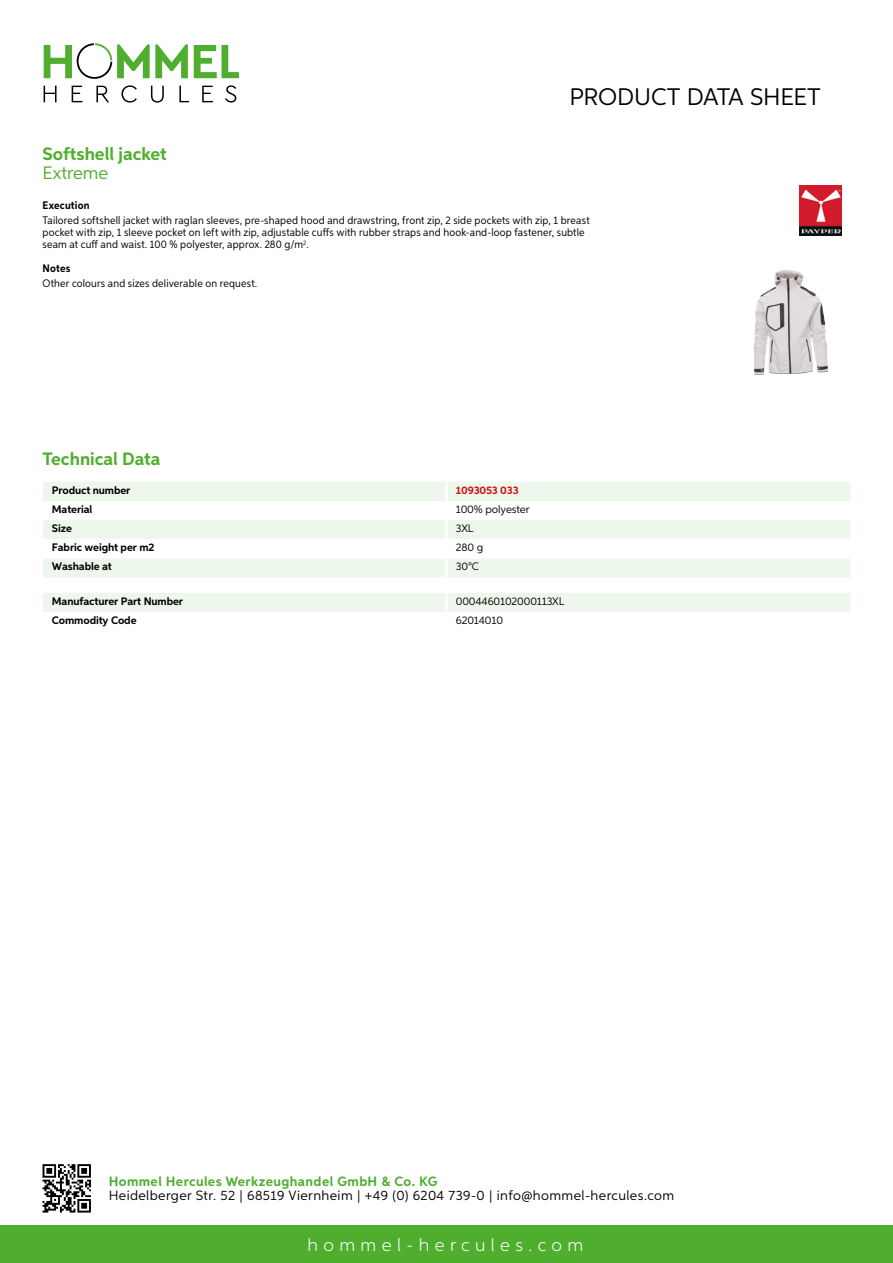
<style>
.page{position:relative;width:893px;height:1263px;background:#fff}
.page>*{position:absolute;margin:0;border:0;box-sizing:border-box;transform-origin:0 0}
.t1{font:24px "Aspira";letter-spacing:-.01em;color:#000}
.t2{font:700 18px "Aspira";color:#50ae2f}
.t3{font:300 18px "Aspira";letter-spacing:.3em;color:#fff}
.t4{font:18px "Aspira";color:#50ae2f}
.t5{font:13.5px "Aspira";letter-spacing:.03em;color:#000}
.t6{font:700 13.5px "Aspira";letter-spacing:.03em;color:#50ae2f}
.t7{font:10.95px/12px "Aspira Nar";letter-spacing:.015em;color:#000}
.t8{font:700 10.95px "Aspira";letter-spacing:-.01em;color:#000}
.t9{font:10.95px "Aspira";letter-spacing:-.01em;color:#000}
.t10{font:700 10.95px "Aspira Nar";letter-spacing:.015em;color:#000}
.t11{font:700 10.95px "Aspira";letter-spacing:-.01em;color:#cd1013}
</style>
<div class="page">
<div style="left:0;top:1226px;width:893px;height:37px;background:#50ae2f"></div>
<svg style="left:43px;top:1164px;width:48px;height:48px"></svg>
<svg style="left:194px;top:45px;width:45px;height:33px"></svg>
<svg style="left:44px;top:43px;width:144px;height:36px"></svg>
<svg style="left:44px;top:86px;width:13px;height:16px"></svg>
<svg style="left:72px;top:86px;width:10px;height:16px"></svg>
<svg style="left:96px;top:86px;width:13px;height:16px"></svg>
<svg style="left:121px;top:85px;width:16px;height:18px"></svg>
<svg style="left:151px;top:86px;width:13px;height:17px"></svg>
<svg style="left:179px;top:86px;width:10px;height:16px"></svg>
<svg style="left:202px;top:86px;width:11px;height:16px"></svg>
<svg style="left:225px;top:85px;width:11px;height:18px"></svg>
<div style="left:43px;top:482px;width:807px;height:95px;background:#eef7eb"></div>
<svg style="left:43px;top:501px;width:807px;height:57px"></svg>
<hr style="left:445px;top:482px;width:3px;height:19px;background:#fff">
<hr style="left:445px;top:501px;width:3px;height:19px;background:#fff">
<hr style="left:445px;top:520px;width:3px;height:19px;background:#fff">
<hr style="left:445px;top:539px;width:3px;height:19px;background:#fff">
<hr style="left:445px;top:558px;width:3px;height:19px;background:#fff">
<div style="left:43px;top:593px;width:807px;height:19px;background:#eef7eb"></div>
<img style="left:753px;top:270px;width:75px;height:105px">
<img style="left:800px;top:185px;width:42px;height:50px">
<h1 class="t1" style="left:569px;top:82px;width:253px">Product data sh eet</h1>
<h2 class="t2" style="left:43px;top:142px;width:126px">Softshell jacket</h2>
<h2 class="t4" style="left:43px;top:162px;width:67px">Extreme</h2>
<p class="t10" style="left:43px;top:199px;width:49px">Execution</p>
<p class="t7" style="left:43px;top:214px;width:549px">Tailored softshell jacket with raglan sleeves, pre-shaped hood and drawstring, front zip, 2 side pockets with zip, 1 breast pocket with zip, 1 sleeve pocket on left with zip, adjustable cuffs with rubber straps and hook-and-loop fastener, subtle seam at cuff and waist. 100 % polyester, approx. 280 g/m<sup>2</sup>.</p>
<p class="t10" style="left:43px;top:261px;width:29px">Notes</p>
<p class="t7" style="left:43px;top:277px;width:216px">Other colours and sizes deliverable on request.</p>
<h2 class="t2" style="left:43px;top:448px;width:120px">Technical Data</h2>
<p class="t8" style="left:52px;top:483px;width:80px">Product number</p>
<p class="t11" style="left:456px;top:483px;width:64px">1093053 033</p>
<p class="t8" style="left:52px;top:502px;width:42px">Material</p>
<p class="t9" style="left:456px;top:502px;width:75px">100% polyester</p>
<p class="t8" style="left:52px;top:521px;width:22px">Size</p>
<p class="t9" style="left:456px;top:522px;width:19px">3XL</p>
<p class="t8" style="left:52px;top:541px;width:104px">Fabric weight per m2</p>
<p class="t9" style="left:456px;top:541px;width:29px">280 g</p>
<p class="t8" style="left:52px;top:560px;width:62px">Washable at</p>
<p class="t9" style="left:456px;top:560px;width:24px">30°C</p>
<p class="t8" style="left:52px;top:594px;width:133px">Manufacturer Part Number</p>
<p class="t9" style="left:456px;top:594px;width:110px">0004460102000113XL</p>
<p class="t8" style="left:52px;top:613px;width:86px">Commodity Code</p>
<p class="t9" style="left:456px;top:613px;width:49px">62014010</p>
<p class="t6" style="left:109px;top:1172px;width:330px">Hommel Hercules Werkzeughandel GmbH &amp; Co. KG</p>
<p class="t5" style="left:109px;top:1187px;width:567px">Heidelberger Str. 52 | 68519 Viernheim | +49 (0) 6204 739-0 | info@hommel-hercules.com</p>
<h2 class="t3" style="left:307px;top:1234px;width:277px">hommel-hercules.com</h2>
</div>
